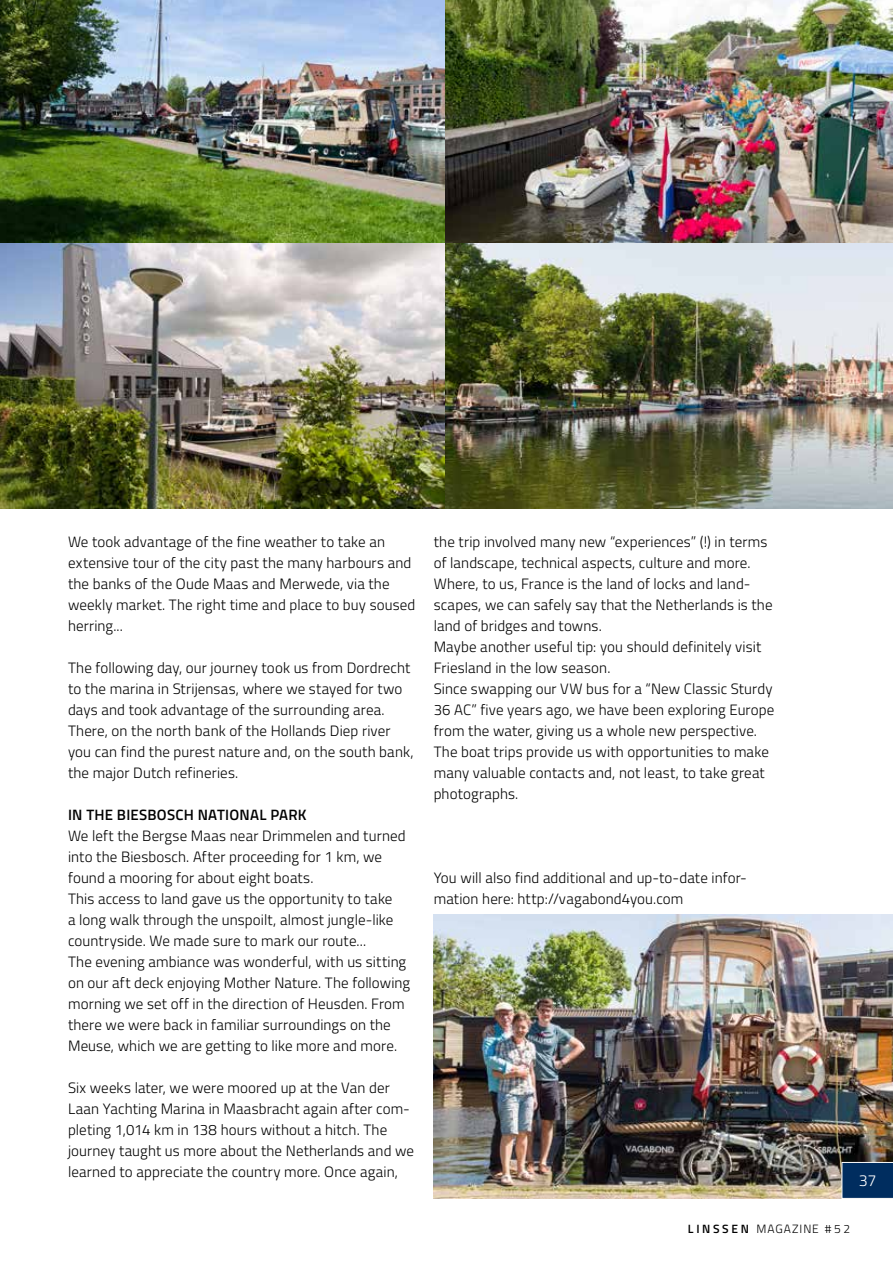
<style>
.page{position:relative;width:893px;height:1263px;background:#fff}
.page>*{position:absolute;margin:0;border:0;box-sizing:border-box;transform-origin:0 0}
.t1{font:300 16.05px "Titillium Web";color:#fff}
.t2{font:300 15px/21px "Titillium Web";letter-spacing:.005em;color:#000}
.t3{font:600 15px "Titillium Web";letter-spacing:.015em;color:#000}
.t4{font:300 12px "Titillium Web";letter-spacing:.08em;color:#000}
.s1{font-weight:600}
</style>
<div class="page">
<img style="left:434px;top:914px;width:459px;height:284px">
<img style="left:0;top:0;width:892px;height:508px">
<svg style="left:842px;top:1162px;width:51px;height:37px;background:#103a68"></svg>
<p class="t2" style="left:68px;top:530px;width:349px">We took advantage of the fine weather to take an extensive tour of the city past the many harbours and the banks of the Oude Maas and Merwede, via the weekly market. The right time and place to buy soused herring...</p>
<p class="t2" style="left:68px;top:656px;width:347px">The following day, our journey took us from Dordrecht to the marina in Strijensas, where we stayed for two days and took advantage of the surrounding area.<br>There, on the north bank of the Hollands Diep river you can find the purest nature and, on the south bank, the major Dutch refineries.</p>
<p class="t3" style="left:68px;top:803px;width:240px">IN THE BIESBOSCH NATIONAL PARK</p>
<p class="t2" style="left:68px;top:824px;width:344px">We left the Bergse Maas near Drimmelen and turned into the Biesbosch. After proceeding for 1 km, we found a mooring for about eight boats.<br>This access to land gave us the opportunity to take<br>a long walk through the unspoilt, almost jungle-like countryside. We made sure to mark our route...<br>The evening ambiance was wonderful, with us sitting on our aft deck enjoying Mother Nature. The following morning we set off in the direction of Heusden. From there we were back in familiar surroundings on the Meuse, which we are getting to like more and more.</p>
<p class="t2" style="left:68px;top:1076px;width:348px">Six weeks later, we were moored up at the Van der Laan Yachting Marina in Maasbracht again after com&shy;pleting 1,014 km in 138 hours without a hitch. The journey taught us more about the Netherlands and we learned to appreciate the country more. Once again,</p>
<p class="t2" style="left:434px;top:530px;width:342px">the trip involved many new “experiences” (!) in terms of landscape, technical aspects, culture and more.<br>Where, to us, France is the land of locks and land&shy;scapes, we can safely say that the Netherlands is the land of bridges and towns.<br>Maybe another useful tip: you should definitely visit Friesland in the low season.<br>Since swapping our VW bus for a “New Classic Sturdy 36 AC” five years ago, we have been exploring Europe from the water, giving us a whole new perspective.<br>The boat trips provide us with opportunities to make many valuable contacts and, not least, to take great photographs.</p>
<p class="t2" style="left:434px;top:866px;width:314px">You will also find additional and up-to-date infor&shy;mation here: http://vagabond4you.com</p>
<p class="t1" style="left:859px;top:1169px;width:19px">37</p>
<p class="t4" style="left:688px;top:1220px;width:164px"><span class="s1">LINSSEN</span> MAGAZINE #52</p>
</div>
